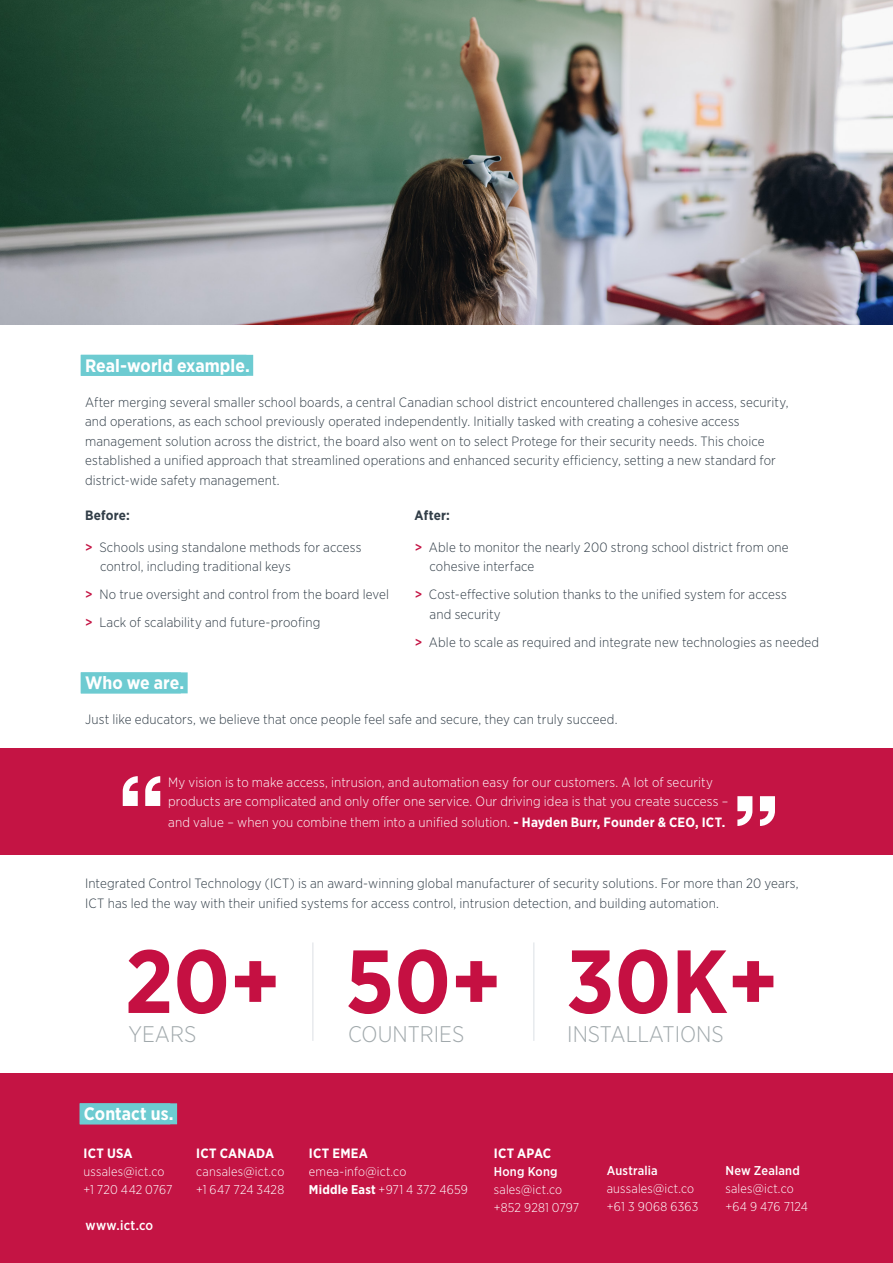
<style>
.page{position:relative;width:893px;height:1263px;background:#fff}
.page>*{position:absolute;margin:0;border:0;box-sizing:border-box;transform-origin:0 0}
.t1{font:700 89.4px "Gotham Narrow";color:#c51042}
.t2{font:300 22.5px "Gotham Narrow";color:#a1a9ac}
.Feature_Heading_White_with_Aqua_Backgrou{font:700 18px "Gotham Narrow";letter-spacing:.005em;color:#fff}
.Feature_Body_Text{font:300 13.5px/19.5px "Gotham Narrow";letter-spacing:.01em;color:#323e48}
.Feature_Body_Text_White{font:300 13.5px/19.5px "Gotham Narrow";letter-spacing:.01em;color:#fff}
.Feature_Body_Text_White_Small{font:700 13.5px "Gotham Narrow";letter-spacing:.015em;color:#fff}
.Feature_Body_Text-2{font:700 13.5px "Gotham Narrow";letter-spacing:.01em;color:#323e48}
.Feature_Body_Text_White-2{font:500 13.5px "Gotham Narrow";letter-spacing:.025em;color:#fff}
.Feature_Body_Text_White_Small-2{font:300 12.75px "Gotham Narrow";letter-spacing:.015em;color:#fff}
.Feature_Body_Text_White_Small-3{font:500 12.75px "Gotham Narrow";letter-spacing:.015em;color:#fff}
.s1{font-weight:500;color:#c41444}
.s2{font-weight:700}
</style>
<div class="page">
<div style="left:81px;top:355px;width:172px;height:21px;background:#6dcbd1"></div>
<div style="left:81px;top:672px;width:107px;height:21px;background:#6dcbd1"></div>
<div style="left:0;top:748px;width:893px;height:106px;background:#c41444"></div>
<svg style="left:145px;top:776px;width:15px;height:30px"></svg>
<svg style="left:123px;top:776px;width:15px;height:30px"></svg>
<svg style="left:737px;top:796px;width:15px;height:30px"></svg>
<svg style="left:760px;top:796px;width:15px;height:30px"></svg>
<hr style="left:533px;top:942px;width:1px;height:99px;background:#dce0e5">
<hr style="left:312px;top:942px;width:1px;height:99px;background:#dce0e5">
<div style="left:0;top:1073px;width:893px;height:190px;background:#c41444"></div>
<div style="left:80px;top:1103px;width:97px;height:21px;background:#6dcbd1"></div>
<img style="left:0;top:0;width:893px;height:325px">
<p class="Feature_Heading_White_with_Aqua_Backgrou" style="left:85px;top:354px;width:166px">Real-world example.</p>
<p class="Feature_Body_Text" style="left:85px;top:392px;width:705px">After merging several smaller school boards, a central Canadian school district encountered challenges in access, security, and operations, as each school previously operated independently. Initially tasked with creating a cohesive access management solution across the district, the board also went on to select Protege for their security needs. This choice established a unified approach that streamlined operations and enhanced security efficiency, setting a new standard for district-wide safety management.</p>
<p class="Feature_Body_Text-2" style="left:85px;top:506px;width:46px">Before:</p>
<p class="Feature_Body_Text" style="left:100px;top:537px;width:263px;text-indent:-15px"><span class="s1">&gt;</span> Schools using standalone methods for access control, including traditional keys</p>
<p class="Feature_Body_Text" style="left:85px;top:584px;width:305px"><span class="s1">&gt;</span> No true oversight and control from the board level</p>
<p class="Feature_Body_Text" style="left:85px;top:612px;width:237px"><span class="s1">&gt;</span> Lack of scalability and future-proofing</p>
<p class="Feature_Body_Text-2" style="left:415px;top:506px;width:37px">After:</p>
<p class="Feature_Body_Text" style="left:430px;top:537px;width:361px;text-indent:-15px"><span class="s1">&gt;</span> Able to monitor the nearly 200 strong school district from one cohesive interface</p>
<p class="Feature_Body_Text" style="left:430px;top:584px;width:359px;text-indent:-15px"><span class="s1">&gt;</span> Cost-effective solution thanks to the unified system for access and security</p>
<p class="Feature_Body_Text" style="left:415px;top:632px;width:406px"><span class="s1">&gt;</span> Able to scale as required and integrate new technologies as needed</p>
<p class="Feature_Heading_White_with_Aqua_Backgrou" style="left:85px;top:671px;width:101px">Who we are.</p>
<p class="Feature_Body_Text" style="left:85px;top:709px;width:534px">Just like educators, we believe that once people feel safe and secure, they can truly succeed.</p>
<p class="Feature_Body_Text_White" style="left:168px;top:772px;width:562px">My vision is to make access, intrusion, and automation easy for our customers. A lot of security products are complicated and only offer one service. Our driving idea is that you create success –</p>
<p class="Feature_Body_Text_White" style="left:168px;top:813px;width:559px">and value – when you combine them into a unified solution. <span class="s2">- Hayden Burr, Founder &amp; CEO, ICT.</span></p>
<p class="Feature_Body_Text" style="left:85px;top:874px;width:715px">Integrated Control Technology (ICT) is an award-winning global manufacturer of security solutions. For more than 20 years,<br>ICT has led the way with their unified systems for access control, intrusion detection, and building automation.</p>
<p class="t1" style="left:125px;top:924px;width:157px">20+</p>
<p class="t2" style="left:129px;top:1020px;width:69px">YEARS</p>
<p class="t2" style="left:348px;top:1020px;width:118px">COUNTRIES</p>
<p class="t1" style="left:345px;top:924px;width:158px">50+</p>
<p class="t1" style="left:566px;top:924px;width:213px">30K+</p>
<p class="t2" style="left:567px;top:1020px;width:158px">INSTALLATIONS</p>
<p class="Feature_Heading_White_with_Aqua_Backgrou" style="left:84px;top:1102px;width:91px">Contact us.</p>
<p class="Feature_Body_Text_White_Small" style="left:84px;top:1144px;width:51px">ICT USA</p>
<p class="Feature_Body_Text_White_Small-2" style="left:84px;top:1163px;width:82px">ussales@ict.co</p>
<p class="Feature_Body_Text_White_Small-2" style="left:84px;top:1181px;width:91px">+1 720 442 0767</p>
<p class="Feature_Body_Text_White-2" style="left:85px;top:1216px;width:69px">www.ict.co</p>
<p class="Feature_Body_Text_White_Small" style="left:196px;top:1144px;width:79px">ICT CANADA</p>
<p class="Feature_Body_Text_White_Small-2" style="left:196px;top:1163px;width:90px">cansales@ict.co</p>
<p class="Feature_Body_Text_White_Small-2" style="left:196px;top:1181px;width:89px">+1 647 724 3428</p>
<p class="Feature_Body_Text_White_Small" style="left:309px;top:1144px;width:61px">ICT EMEA</p>
<p class="Feature_Body_Text_White_Small-2" style="left:309px;top:1163px;width:99px">emea-info@ict.co</p>
<p class="Feature_Body_Text_White_Small-2" style="left:309px;top:1181px;width:160px"><span class="s2">Middle East</span> +971 4 372 4659</p>
<p class="Feature_Body_Text_White_Small" style="left:494px;top:1144px;width:59px">ICT APAC</p>
<p class="Feature_Body_Text_White_Small-3" style="left:494px;top:1163px;width:65px">Hong Kong</p>
<p class="Feature_Body_Text_White_Small-2" style="left:494px;top:1181px;width:70px">sales@ict.co</p>
<p class="Feature_Body_Text_White_Small-2" style="left:494px;top:1199px;width:87px">+852 9281 0797</p>
<p class="Feature_Body_Text_White_Small-3" style="left:607px;top:1163px;width:52px">Australia</p>
<p class="Feature_Body_Text_White_Small-2" style="left:607px;top:1181px;width:89px">aussales@ict.co</p>
<p class="Feature_Body_Text_White_Small-2" style="left:607px;top:1199px;width:93px">+61 3 9068 6363</p>
<p class="Feature_Body_Text_White_Small-3" style="left:725px;top:1163px;width:76px">New Zealand</p>
<p class="Feature_Body_Text_White_Small-2" style="left:725px;top:1181px;width:70px">sales@ict.co</p>
<p class="Feature_Body_Text_White_Small-2" style="left:725px;top:1199px;width:84px">+64 9 476 7124</p>
</div>
